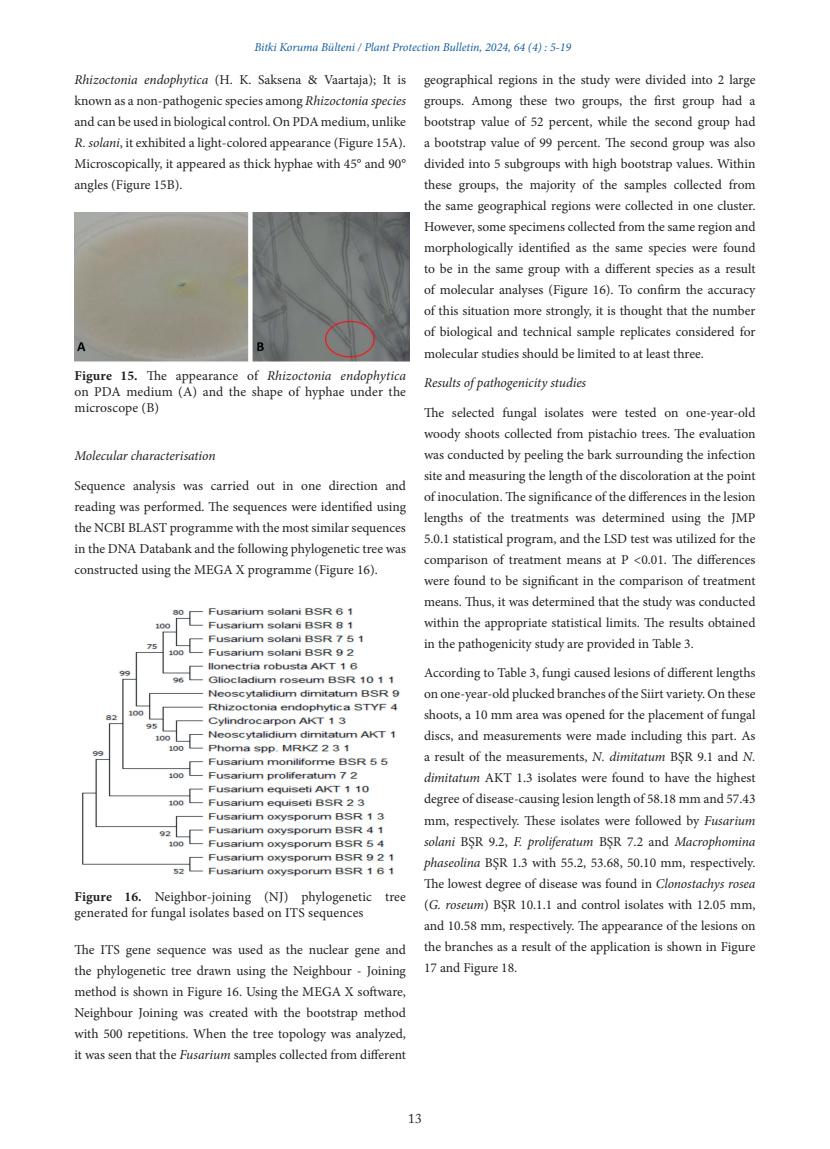
<style>
.page{position:relative;width:830px;height:1149px;background:#fff}
.page>*{position:absolute;margin:0;border:0;box-sizing:border-box;transform-origin:0 0}
.t1{font:13.5px/21px "Minion Pro";color:#231f20;text-align:justify}
.t2{font:italic 13.5px "Minion Pro";letter-spacing:-.005em;color:#231f20}
.t3{font:13.5px "Adobe Caslon Pro";color:#231f20}
.t4{font:italic 12px "Minion Pro";letter-spacing:-.01em;color:#175d9e}
.s1{font-style:italic}
.s2{font-weight:700}
</style>
<div class="page">
<img style="left:74px;top:212px;width:335px;height:149px">
<img style="left:82px;top:608px;width:318px;height:269px">
<p class="t4" style="left:254px;top:39px;width:318px">Bitki Koruma Bülteni / Plant Protection Bulletin, 2024, 64 (4) : 5-19</p>
<p class="t1" style="left:74px;top:69px;width:333px"><span class="s1">Rhizoctonia endophytica</span> (H. K. Saksena &amp; Vaartaja); It is known as a non-pathogenic species among <span class="s1">Rhizoctonia species </span>and can be used in biological control. On PDA medium, unlike <span class="s1">R. solani</span>, it exhibited a light-colored appearance (Figure 15A).<br>Microscopically, it appeared as thick hyphae with 45° and 90° angles (Figure 15B).</p>
<p class="t1" style="left:424px;top:69px;width:333px">geographical regions in the study were divided into 2 large groups. Among these two groups, the first group had a bootstrap value of 52 percent, while the second group had a bootstrap value of 99 percent. The second group was also divided into 5 subgroups with high bootstrap values. Within these groups, the majority of the samples collected from the same geographical regions were collected in one cluster.<br>However, some specimens collected from the same region and morphologically identified as the same species were found to be in the same group with a different species as a result of molecular analyses (Figure 16). To confirm the accuracy of this situation more strongly, it is thought that the number of biological and technical sample replicates considered for molecular studies should be limited to at least three.</p>
<p class="t2" style="left:424px;top:373px;width:164px">Results of pathogenicity studies</p>
<p class="t1" style="left:424px;top:401px;width:333px">The selected fungal isolates were tested on one-year-old woody shoots collected from pistachio trees. The evaluation was conducted by peeling the bark surrounding the infection site and measuring the length of the discoloration at the point of inoculation. The significance of the differences in the lesion lengths of the treatments was determined using the JMP 5.0.1 statistical program, and the LSD test was utilized for the comparison of treatment means at P &lt;0.01. The differences were found to be significant in the comparison of treatment means. Thus, it was determined that the study was conducted within the appropriate statistical limits. The results obtained in the pathogenicity study are provided in Table 3.</p>
<p class="t1" style="left:424px;top:662px;width:333px">According to Table 3, fungi caused lesions of different lengths on one-year-old plucked branches of the Siirt variety. On these shoots, a 10 mm area was opened for the placement of fungal discs, and measurements were made including this part. As a result of the measurements, <span class="s1">N. dimitatum</span> BŞR 9.1 and <span class="s1">N. dimitatum</span> AKT 1.3 isolates were found to have the highest degree of disease-causing lesion length of 58.18 mm and 57.43 mm, respectively. These isolates were followed by <span class="s1">Fusarium solani</span> BŞR 9.2, <span class="s1">F. proliferatum</span> BŞR 7.2 and <span class="s1">Macrophomina phaseolina</span> BŞR 1.3 with 55.2, 53.68, 50.10 mm, respectively.<br>The lowest degree of disease was found in <span class="s1">Clonostachys rosea </span>(<span class="s1">G. roseum</span>) BŞR 10.1.1 and control isolates with 12.05 mm, and 10.58 mm, respectively. The appearance of the lesions on the branches as a result of the application is shown in Figure 17 and Figure 18.</p>
<p class="t1" style="left:74px;top:367px;width:333px;line-height:16.2px"><span class="s2">Figure 15.</span> The appearance of <span class="s1">Rhizoctonia endophytica </span>on PDA medium (A) and the shape of hyphae under the microscope (B)</p>
<p class="t2" style="left:74px;top:446px;width:143px">Molecular characterisation</p>
<p class="t1" style="left:74px;top:474px;width:333px">Sequence analysis was carried out in one direction and reading was performed. The sequences were identified using the NCBI BLAST programme with the most similar sequences in the DNA Databank and the following phylogenetic tree was constructed using the MEGA X programme (Figure 16).</p>
<p class="t1" style="left:74px;top:887px;width:333px;line-height:16.2px"><span class="s2">Figure 16.</span> Neighbor-joining (NJ) phylogenetic tree generated for fungal isolates based on ITS sequences</p>
<p class="t1" style="left:74px;top:938px;width:333px">The ITS gene sequence was used as the nuclear gene and the phylogenetic tree drawn using the Neighbour - Joining method is shown in Figure 16. Using the MEGA X software, Neighbour Joining was created with the bootstrap method with 500 repetitions. When the tree topology was analyzed, it was seen that the <span class="s1">Fusarium</span> samples collected from different</p>
<p class="t3" style="left:408px;top:1110px;width:15px">13</p>
</div>
